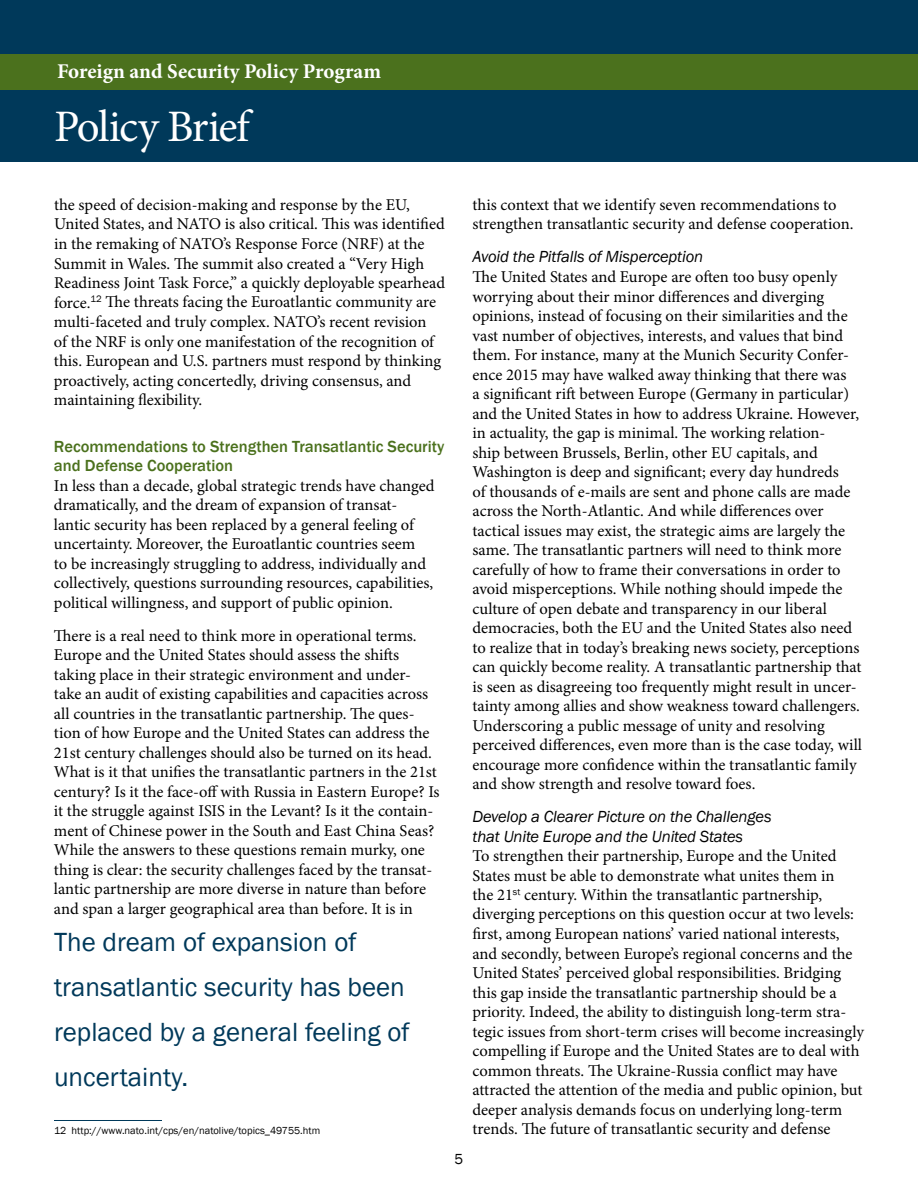
<style>
.page{position:relative;width:918px;height:1188px;background:#fff}
.page>*{position:absolute;margin:0;border:0;box-sizing:border-box;transform-origin:0 0}
.t1{font:45px "Minion Pro";letter-spacing:-.035em;color:#fff}
.t2{font:27px/45px "Franklin Gothic";color:#00395a}
.t3{font:700 21px "Minion Pro";color:#fff}
.t4{font:16.5px/19.5px "Minion Pro";color:#000}
.t5{font:italic 16.5px/19.5px "Franklin Gothic";letter-spacing:-.01em;color:#000}
.t6{font:500 16.5px/19.5px "Franklin Gothic";color:#4b711d}
.t7{font:15px "Franklin Gothic";color:#000}
.t8{font:10.5px "Franklin Gothic";color:#000}
</style>
<div class="page">
<div style="left:0;top:0;width:918px;height:162px;background:#00395a"></div>
<div style="left:0;top:54px;width:918px;height:36px;background:#4b711d"></div>
<hr style="left:54px;top:1120px;width:108px;height:1px;background:#00395a">
<p class="t3" style="left:57px;top:57px;width:326px">Foreign and Security Policy Program</p>
<h1 class="t1" style="left:54px;top:96px;width:197px">Policy Brief</h1>
<p class="t4" style="left:54px;top:195px;width:393px">the speed of decision-making and response by the EU, United States, and NATO is also critical. This was identified in the remaking of NATO’s Response Force (NRF) at the Summit in Wales. The summit also created a “Very High Readiness Joint Task Force,” a quickly deployable spearhead force.<sup>12</sup> The threats facing the Euroatlantic community are multi-faceted and truly complex. NATO’s recent revision<br>of the NRF is only one manifestation of the recognition of this. European and U.S. partners must respond by thinking proactively, acting concertedly, driving consensus, and maintaining flexibility.</p>
<p class="t6" style="left:54px;top:436px;width:392px">Recommendations to Strengthen Transatlantic Security and Defense Cooperation</p>
<p class="t4" style="left:54px;top:476px;width:382px">In less than a decade, global strategic trends have changed dramatically, and the dream of expansion of transat&shy;lantic security has been replaced by a general feeling of uncertainty. Moreover, the Euroatlantic countries seem<br>to be increasingly struggling to address, individually and collectively, questions surrounding resources, capabilities, political willingness, and support of public opinion.</p>
<p class="t4" style="left:54px;top:626px;width:387px">There is a real need to think more in operational terms.<br>Europe and the United States should assess the shifts taking place in their strategic environment and under&shy;take an audit of existing capabilities and capacities across all countries in the transatlantic partnership. The ques&shy;tion of how Europe and the United States can address the 21st century challenges should also be turned on its head.<br>What is it that unifies the transatlantic partners in the 21st century? Is it the face-off with Russia in Eastern Europe? Is it the struggle against ISIS in the Levant? Is it the contain&shy;ment of Chinese power in the South and East China Seas?<br>While the answers to these questions remain murky, one thing is clear: the security challenges faced by the transat&shy;lantic partnership are more diverse in nature than before and span a larger geographical area than before. It is in</p>
<h2 class="t2" style="left:54px;top:920px;width:357px">The dream of expansion of transatlantic security has been replaced by a general feeling of uncertainty.</h2>
<p class="t8" style="left:54px;top:1124px;width:268px">12 http://www.nato.int/cps/en/natolive/topics_49755.htm</p>
<p class="t7" style="left:455px;top:1150px;width:10px">5</p>
<p class="t4" style="left:472px;top:195px;width:382px">this context that we identify seven recommendations to strengthen transatlantic security and defense cooperation.</p>
<p class="t5" style="left:472px;top:248px;width:232px">Avoid the Pitfalls of Misperception</p>
<p class="t4" style="left:472px;top:267px;width:391px">The United States and Europe are often too busy openly worrying about their minor differences and diverging opinions, instead of focusing on their similarities and the vast number of objectives, interests, and values that bind them. For instance, many at the Munich Security Confer&shy;ence 2015 may have walked away thinking that there was<br>a significant rift between Europe (Germany in particular) and the United States in how to address Ukraine. However, in actuality, the gap is minimal. The working relation-<br>ship between Brussels, Berlin, other EU capitals, and Washington is deep and significant; every day hundreds<br>of thousands of e-mails are sent and phone calls are made across the North-Atlantic. And while differences over tactical issues may exist, the strategic aims are largely the same. The transatlantic partners will need to think more carefully of how to frame their conversations in order to avoid misperceptions. While nothing should impede the culture of open debate and transparency in our liberal democracies, both the EU and the United States also need to realize that in today’s breaking news society, perceptions can quickly become reality. A transatlantic partnership that is seen as disagreeing too frequently might result in uncer&shy;tainty among allies and show weakness toward challengers.<br>Underscoring a public message of unity and resolving perceived differences, even more than is the case today, will encourage more confidence within the transatlantic family and show strength and resolve toward foes.</p>
<p class="t5" style="left:472px;top:807px;width:301px">Develop a Clearer Picture on the Challenges that Unite Europe and the United States</p>
<p class="t4" style="left:472px;top:846px;width:393px">To strengthen their partnership, Europe and the United States must be able to demonstrate what unites them in<br>the 21<sup>st</sup> century. Within the transatlantic partnership, diverging perceptions on this question occur at two levels: first, among European nations’ varied national interests, and secondly, between Europe’s regional concerns and the United States’ perceived global responsibilities. Bridging this gap inside the transatlantic partnership should be a priority. Indeed, the ability to distinguish long-term stra&shy;tegic issues from short-term crises will become increasingly compelling if Europe and the United States are to deal with common threats. The Ukraine-Russia conflict may have attracted the attention of the media and public opinion, but deeper analysis demands focus on underlying long-term trends. The future of transatlantic security and defense</p>
</div>
